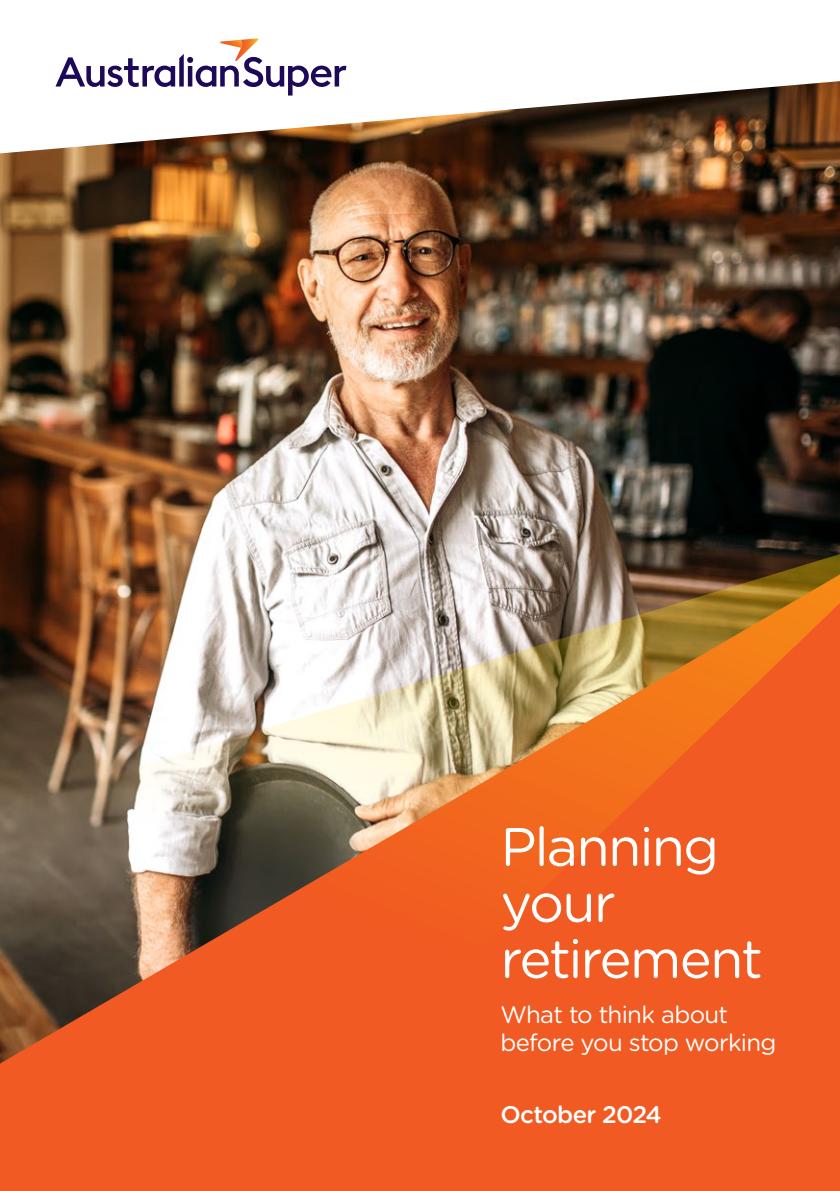
<style>
.page{position:relative;width:840px;height:1191px;background:#fff}
.page>*{position:absolute;margin:0;border:0;box-sizing:border-box;transform-origin:0 0}
.t1{font:54px/56px "Gotham Rounded";letter-spacing:-.035em;color:#fff}
.t2{font:24px/28px "Gotham Rounded";letter-spacing:-.03em;color:#fff}
.t3{font:500 24px "Gotham Rounded";letter-spacing:-.03em;color:#fff}
</style>
<div class="page">
<img style="left:0;top:153px;width:839px;height:421px">
<svg style="left:5px;top:66px;width:834px;height:87px"></svg>
<svg style="left:55px;top:38px;width:291px;height:58px"></svg>
<img style="left:10px;top:531px;width:829px;height:660px">
<h1 class="t1" style="left:500px;top:816px;width:264px">Planning your retirement</h1>
<p class="t2" style="left:500px;top:999px;width:277px">What to think about before you stop working</p>
<p class="t3" style="left:500px;top:1097px;width:163px">October 2024</p>
</div>
